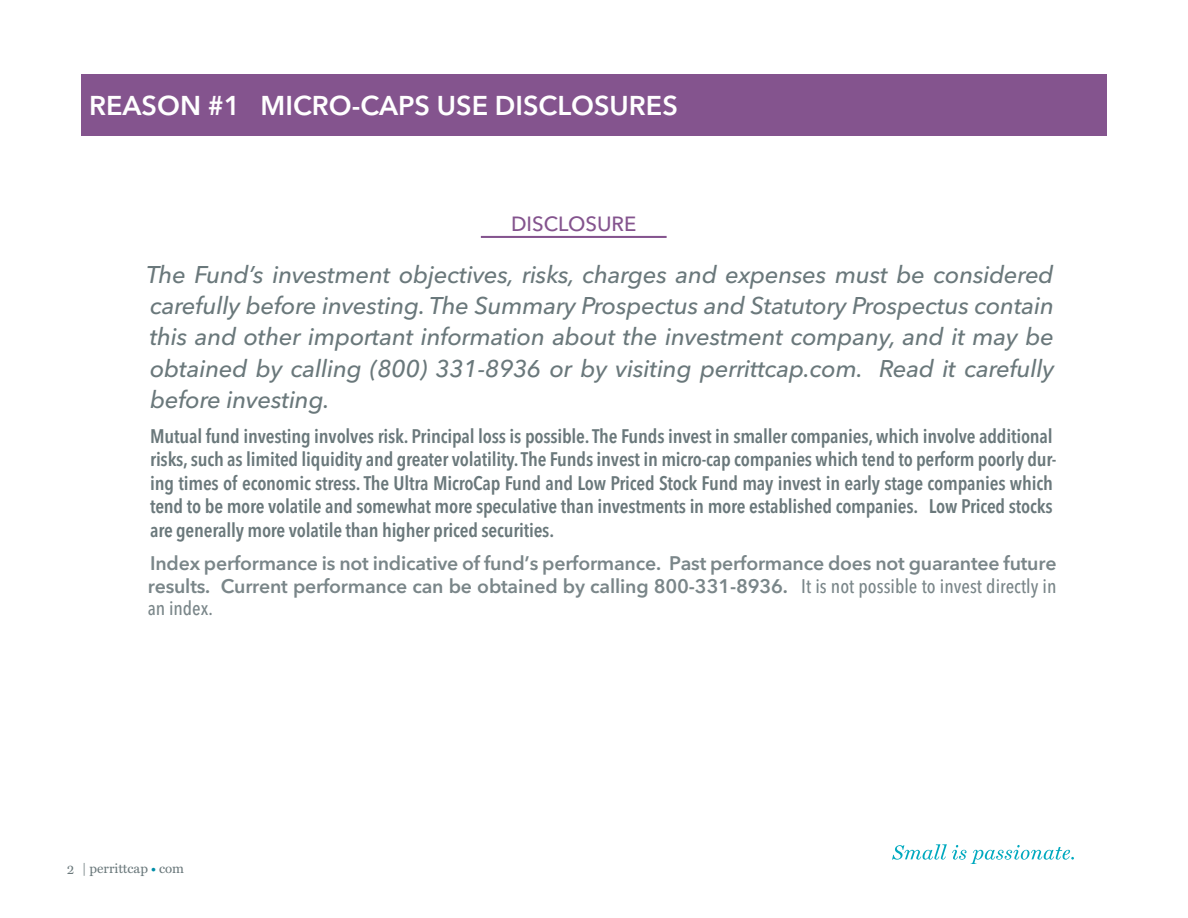
<style>
.page{position:relative;width:1188px;height:918px;background:#fff}
.page>*{position:absolute;margin:0;border:0;box-sizing:border-box;transform-origin:0 0}
.t1{font:600 27px "Avenir Next LT Pro";color:#fff}
.t2{font:italic 500 24px/31.5px "Avenir Next LT Pro";letter-spacing:-.01em;color:#6a787b;text-align:justify}
.t3{font:500 20.4px "Avenir Next LT Pro";color:#84548e}
.t4{font:600 condensed 19.5px/23.4px "Avenir Next LT Pro";letter-spacing:-.01em;color:#6a787b}
.t5{font:600 19.5px/22.5px "Avenir Next LT Pro";letter-spacing:-.01em;color:#7a8689;text-align:justify}
.t6{font:13.5px "Miller Text";color:#6a787b}
.s1{font-weight:500;font-stretch:condensed}
.s2{color:#008da8}
</style>
<div class="page">
<div style="left:81px;top:74px;width:1026px;height:62px;background:#84548e"></div>
<hr style="left:481px;top:236px;width:186px;height:2px;background:#84548e">
<svg style="left:892px;top:844px;width:182px;height:20px"></svg>
<h1 class="t1" style="left:89px;top:90px;width:590px">REASON #1 MICRO-CAPS USE DISCLOSURES</h1>
<p class="t3" style="left:511px;top:211px;width:127px">DISCLOSURE</p>
<p class="t2" style="left:146px;top:258px;width:909px">The Fund’s investment objectives, risks, charges and expenses must be considered carefully before investing. The Summary Prospectus and Statutory Prospectus contain this and other important information about the investment company, and it may be obtained by calling (800) 331-8936 or by visiting perrittcap.com. Read it carefully before investing.</p>
<p class="t4" style="left:150px;top:424px;width:908px">Mutual fund investing involves risk. Principal loss is possible. The Funds invest in smaller companies, which involve additional risks, such as limited liquidity and greater volatility. The Funds invest in micro-cap companies which tend to perform poorly dur&shy;ing times of economic stress. The Ultra MicroCap Fund and Low Priced Stock Fund may invest in early stage companies which tend to be more volatile and somewhat more speculative than investments in more established companies. Low Priced stocks are generally more volatile than higher priced securities.</p>
<p class="t5" style="left:148px;top:552px;width:910px">Index performance is not indicative of fund’s performance. Past performance does not guarantee future results. Current performance can be obtained by calling 800-331-8936. <span class="s1">It is not possible to invest directly in an index.</span></p>
<p class="t6" style="left:67px;top:862px;width:9px">2</p>
<p class="t6" style="left:82px;top:860px;width:104px">| perrittcap <span class="s2">•</span> com</p>
</div>
